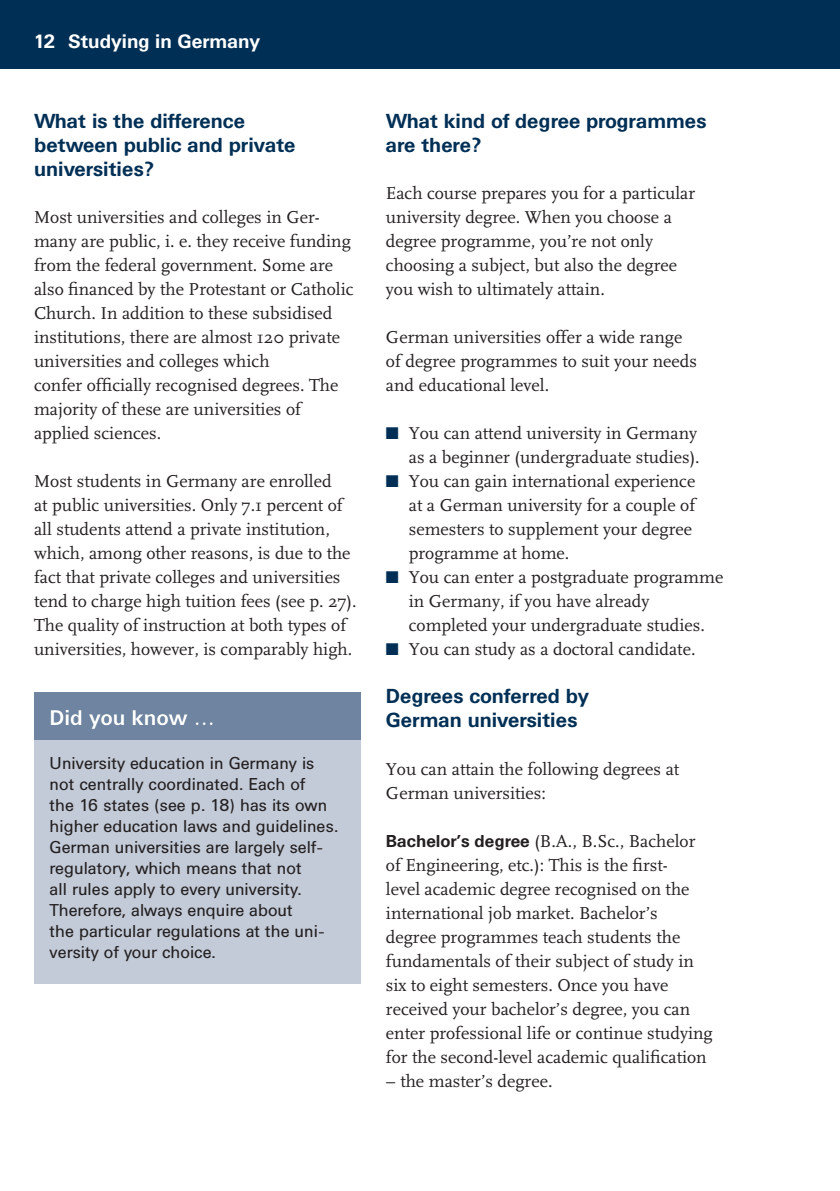
<style>
.page{position:relative;width:840px;height:1191px;background:#fff}
.page>*{position:absolute;margin:0;border:0;box-sizing:border-box;transform-origin:0 0}
.t1{font:700 21px "Univers BQ";color:#fff}
.t2{font:700 20px/24px "Univers BQ";color:#002f55}
.t3{font:700 19px "Univers BQ";color:#fff}
.t4{font:18px/24px "FF Scala";color:#231f20}
.t5{font:17px/21px "Univers BQ";color:#231f20}
.s1{color:#002e54}
.s2{font-family:"Univers BQ";font-weight:700;font-size:17px}
</style>
<div class="page">
<div style="left:0;top:0;width:839px;height:68px;background:#002f55"></div>
<div style="left:34px;top:692px;width:326px;height:48px;background:#6e84a1"></div>
<div style="left:34px;top:740px;width:326px;height:244px;background:#c3cbd8"></div>
<p class="t3" style="left:33px;top:34px;width:228px">12 Studying in Germany</p>
<h4 class="t2" style="left:34px;top:111px;width:263px">What is the difference between public and private universities?</h4>
<p class="t4" style="left:34px;top:205px;width:321px">Most universities and colleges in Ger&shy;many are public, i. e. they receive funding from the federal government. Some are also financed by the Protestant or Catholic Church. In addition to these subsidised institutions, there are almost 120 private universities and colleges which<br>confer officially recognised degrees. The majority of these are universities of applied sciences.</p>
<p class="t4" style="left:34px;top:469px;width:324px">Most students in Germany are enrolled<br>at public universities. Only 7.1 percent of all students attend a private institution, which, among other reasons, is due to the fact that private colleges and universities tend to charge high tuition fees (see p. 27).<br>The quality of instruction at both types of universities, however, is comparably high.</p>
<p class="t1" style="left:50px;top:709px;width:166px">Did you know …</p>
<p class="t5" style="left:50px;top:754px;width:290px">University education in Germany is not centrally coordinated. Each of<br>the 16 states (see p. 18) has its own higher education laws and guidelines.<br>German universities are largely self&shy;regulatory, which means that not<br>all rules apply to every university.<br>Therefore, always enquire about<br>the particular regulations at the uni&shy;versity of your choice.</p>
<h4 class="t2" style="left:386px;top:111px;width:322px">What kind of degree programmes are there?</h4>
<p class="t4" style="left:386px;top:181px;width:311px">Each course prepares you for a particular university degree. When you choose a degree programme, you’re not only choosing a subject, but also the degree you wish to ultimately attain.</p>
<p class="t4" style="left:386px;top:325px;width:312px">German universities offer a wide range of degree programmes to suit your needs and educational level.</p>
<p class="t4" style="left:386px;top:421px;width:315px;text-align:right"><span class="s1">■</span> You can attend university in Germany as a beginner (undergraduate studies).</p>
<p class="t4" style="left:408px;top:469px;width:288px;text-indent:-23px"><span class="s1">■</span> You can gain international experience at a German university for a couple of semesters to supplement your degree programme at home.</p>
<p class="t4" style="left:408px;top:565px;width:316px;text-indent:-23px"><span class="s1">■</span> You can enter a postgraduate programme in Germany, if you have already completed your undergraduate studies.</p>
<p class="t4" style="left:386px;top:637px;width:311px"><span class="s1">■</span> You can study as a doctoral candidate.</p>
<h4 class="t2" style="left:386px;top:686px;width:204px">Degrees conferred by<br>German universities</h4>
<p class="t4" style="left:386px;top:757px;width:295px">You can attain the following degrees at<br>German universities:</p>
<p class="t4" style="left:386px;top:829px;width:328px"><span class="s2">Bachelor’s degree</span> (B.A., B.Sc., Bachelor of Engineering, etc.): This is the first-<br>level academic degree recognised on the international job market. Bachelor’s degree programmes teach students the fundamentals of their subject of study in six to eight semesters. Once you have received your bachelor’s degree, you can enter professional life or continue studying for the second-level academic qualification</p>
<p class="t4" style="left:386px;top:1069px;width:168px">– the master’s degree.</p>
</div>
